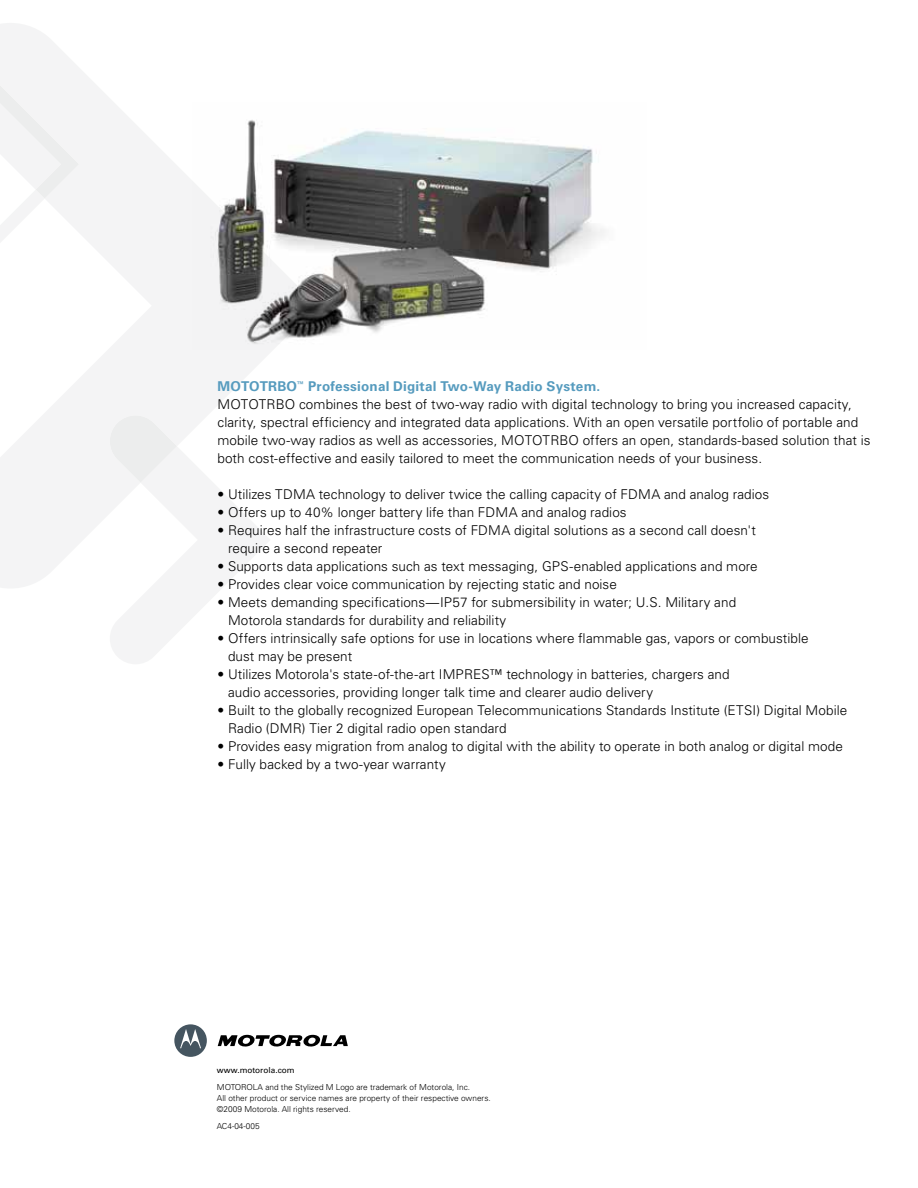
<style>
.page{position:relative;width:918px;height:1188px;background:#fff}
.page>*{position:absolute;margin:0;border:0;box-sizing:border-box;transform-origin:0 0}
.t1{font:300 13.5px/18px "Univers LT Std";letter-spacing:.005em;color:#000}
.t2{font:300 8.25px/11.2px "Univers LT Std";color:#000}
.t3{font:8.25px "Univers LT Std";color:#000}
.s1{font-weight:700;color:#569bbe}
</style>
<div class="page">
<svg style="left:0;top:23px;width:273px;height:565px;fill:#f4f4f5"></svg>
<svg style="left:107px;top:415px;width:164px;height:249px"></svg>
<svg style="left:0;top:26px;width:79px;height:277px"></svg>
<img style="left:193px;top:102px;width:412px;height:247px">
<svg style="left:174px;top:1024px;width:33px;height:33px"></svg>
<svg style="left:218px;top:1035px;width:130px;height:12px"></svg>
<p class="t1" style="left:218px;top:377px;width:654px"><span class="s1">MOTOTRBO</span><sup>™</sup> <span class="s1">Professional Digital Two-Way Radio System.<br></span>MOTOTRBO combines the best of two-way radio with digital technology to bring you increased capacity, clarity, spectral efficiency and integrated data applications. With an open versatile portfolio of portable and mobile two-way radios as well as accessories, MOTOTRBO offers an open, standards-based solution that is both cost-effective and easily tailored to meet the communication needs of your business.</p>
<p class="t1" style="left:218px;top:485px;width:553px">• Utilizes TDMA technology to deliver twice the calling capacity of FDMA and analog radios</p>
<p class="t1" style="left:218px;top:503px;width:411px">• Offers up to 40% longer battery life than FDMA and analog radios</p>
<p class="t1" style="left:228px;top:521px;width:530px;text-indent:-11px">• Requires half the infrastructure costs of FDMA digital solutions as a second call doesn't require a second repeater</p>
<p class="t1" style="left:218px;top:557px;width:542px">• Supports data applications such as text messaging, GPS-enabled applications and more</p>
<p class="t1" style="left:218px;top:575px;width:401px">• Provides clear voice communication by rejecting static and noise</p>
<p class="t1" style="left:228px;top:593px;width:510px;text-indent:-11px">• Meets demanding specifications—IP57 for submersibility in water; U.S. Military and<br>Motorola standards for durability and reliability</p>
<p class="t1" style="left:228px;top:629px;width:582px;text-indent:-11px">• Offers intrinsically safe options for use in locations where flammable gas, vapors or combustible dust may be present</p>
<p class="t1" style="left:228px;top:665px;width:503px;text-indent:-11px">• Utilizes Motorola's state-of-the-art IMPRES™ technology in batteries, chargers and audio accessories, providing longer talk time and clearer audio delivery</p>
<p class="t1" style="left:228px;top:701px;width:621px;text-indent:-11px">• Built to the globally recognized European Telecommunications Standards Institute (ETSI) Digital Mobile<br>Radio (DMR) Tier 2 digital radio open standard</p>
<p class="t1" style="left:218px;top:737px;width:627px">• Provides easy migration from analog to digital with the ability to operate in both analog or digital mode</p>
<p class="t1" style="left:218px;top:755px;width:230px">• Fully backed by a two-year warranty</p>
<p class="t3" style="left:217px;top:1065px;width:79px">www.motorola.com</p>
<p class="t2" style="left:217px;top:1081px;width:275px">MOTOROLA and the Stylized M Logo are trademark of Motorola, Inc.<br>All other product or service names are property of their respective owners. ©2009 Motorola. All rights reserved.</p>
<p class="t2" style="left:217px;top:1120px;width:44px">AC4-04-005</p>
</div>
